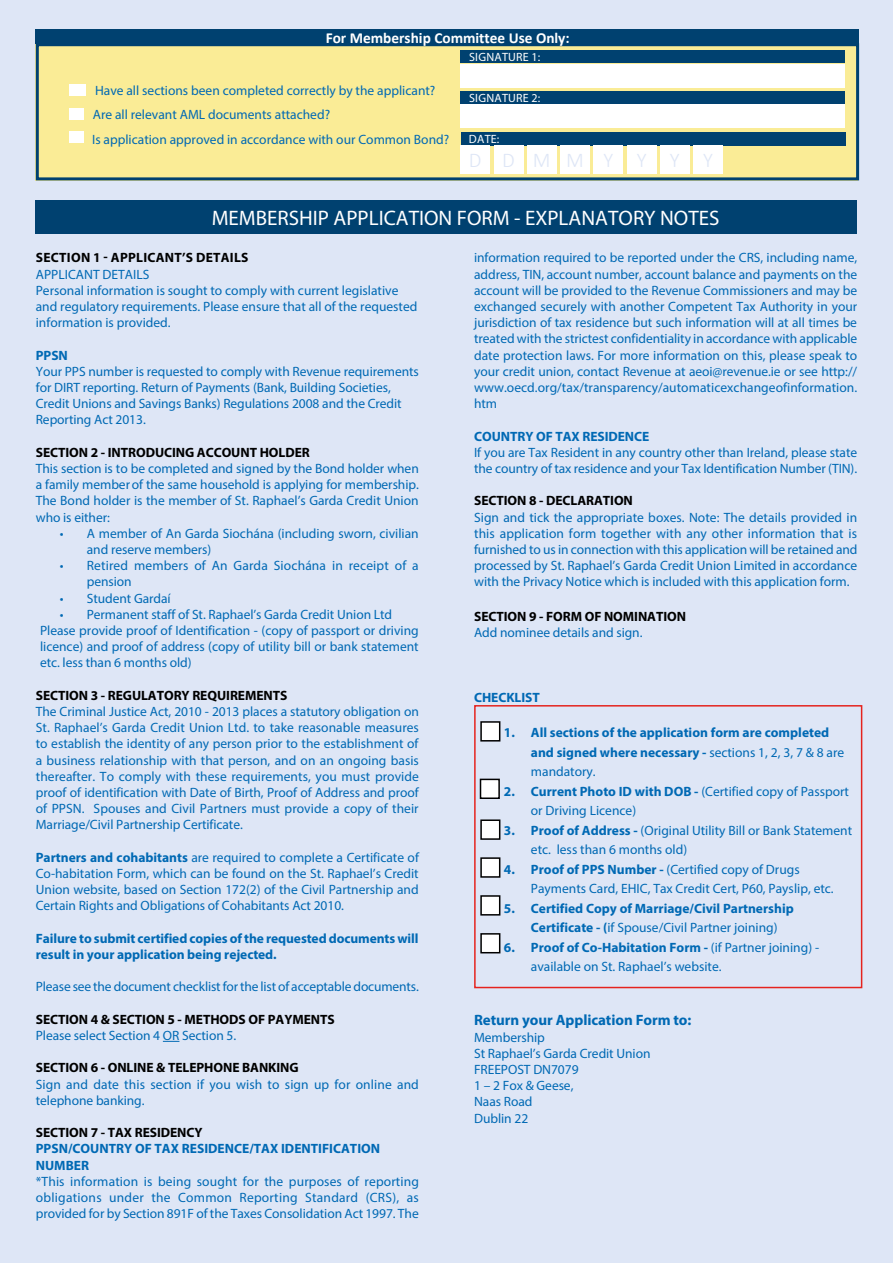
<style>
.page{position:relative;width:893px;height:1263px;background:#dee6f6}
.page>*{position:absolute;margin:0;border:0;box-sizing:border-box;transform-origin:0 0}
.t1{font:21px "Myriad Pro";color:#fff}
.t2{font:300 21px "Calibri";letter-spacing:.895em;color:#dee6f6}
.t3{font:700 15.3px "Calibri";color:#fff}
.t4{font:700 15px "Myriad Pro";letter-spacing:-.005em;color:#0069b4}
.t5{font:13.5px/16.2px "Myriad Pro";color:#0069b4}
.t6{font:700 13.5px/19.5px "Myriad Pro";color:#0069b4}
.t7{font:700 13.5px "Myriad Pro";letter-spacing:-.005em;color:#000}
.t8{font:700 13.5px "Myriad Pro";letter-spacing:.02em;color:#000}
.t9{font:700 12px "Gill Sans";letter-spacing:-.005em;color:#0069b4}
.t10{font:12px "Myriad Pro";letter-spacing:.02em;color:#fff}
.s1{font-weight:700}
.s2{font-weight:400}
</style>
<div class="page">
<div style="left:480px;top:721px;width:20px;height:20px;background:#fff;border:2px solid #000"></div>
<div style="left:480px;top:779px;width:20px;height:20px;background:#fff;border:2px solid #000"></div>
<div style="left:480px;top:819px;width:20px;height:21px;background:#fff;border:2px solid #000"></div>
<div style="left:480px;top:857px;width:20px;height:21px;background:#fff;border:2px solid #000"></div>
<div style="left:480px;top:895px;width:20px;height:20px;background:#fff;border:2px solid #000"></div>
<div style="left:480px;top:933px;width:20px;height:20px;background:#fff;border:2px solid #000"></div>
<svg style="left:163px;top:1041px;width:16px;height:1px"></svg>
<div style="left:36px;top:200px;width:821px;height:34px;background:#004170"></div>
<div style="left:474px;top:705px;width:388px;height:283px;border:2px solid #e5231e"></div>
<div style="left:36px;top:43px;width:822px;height:137px;background:#faec96"></div>
<div style="left:36px;top:43px;width:823px;height:137px;border:3px solid #004170"></div>
<div style="left:461px;top:132px;width:384px;height:14px;background:#004170"></div>
<div style="left:461px;top:50px;width:384px;height:13px;background:#004170"></div>
<div style="left:461px;top:91px;width:384px;height:13px;background:#004170"></div>
<div style="left:69px;top:84px;width:17px;height:12px;background:#fff"></div>
<div style="left:69px;top:108px;width:15px;height:11px;background:#fff"></div>
<div style="left:69px;top:131px;width:15px;height:12px;background:#fff"></div>
<div style="left:36px;top:30px;width:823px;height:14px;background:#004170"></div>
<div style="left:461px;top:64px;width:384px;height:23px;background:#fff"></div>
<div style="left:461px;top:105px;width:384px;height:23px;background:#fff"></div>
<div style="left:461px;top:146px;width:29px;height:28px;background:#fff"></div>
<div style="left:494px;top:146px;width:29px;height:28px;background:#fff"></div>
<div style="left:527px;top:146px;width:29px;height:28px;background:#fff"></div>
<div style="left:561px;top:146px;width:29px;height:28px;background:#fff"></div>
<div style="left:594px;top:146px;width:29px;height:28px;background:#fff"></div>
<div style="left:627px;top:146px;width:29px;height:28px;background:#fff"></div>
<div style="left:660px;top:146px;width:29px;height:28px;background:#fff"></div>
<div style="left:694px;top:146px;width:29px;height:28px;background:#fff"></div>
<p class="t3" style="left:326px;top:28px;width:246px">For Membership Committee Use Only:</p>
<p class="t10" style="left:469px;top:50px;width:73px">SIGNATURE 1:</p>
<p class="t10" style="left:469px;top:91px;width:73px">SIGNATURE 2:</p>
<p class="t9" style="left:183px;top:82px;width:455px">St. Raphael’s Garda Credit Union Ltd. is regulated by the Central Bank of Ireland.</p>
<p class="t10" style="left:469px;top:131px;width:32px">DATE:</p>
<p class="t5" style="left:92px;top:79px;width:359px;line-height:24px">Have all sections been completed correctly by the applicant?<br>Are all relevant AML documents attached?<br>Is application approved in accordance with our Common Bond?</p>
<h1 class="t2" style="left:469px;top:147px;width:246px">DDMMY Y Y Y</h1>
<h1 class="t1" style="left:212px;top:205px;width:509px">MEMBERSHIP APPLICATION FORM - EXPLANATORY NOTES</h1>
<p class="t8" style="left:36px;top:249px;width:214px">SECTION 1 - APPLICANT’S DETAILS</p>
<p class="t5" style="left:36px;top:266px;width:383px">APPLICANT DETAILS<br>Personal information is sought to comply with current legislative and regulatory requirements. Please ensure that all of the requested information is provided.</p>
<p class="t6" style="left:36px;top:345px;width:34px">PPSN</p>
<p class="t5" style="left:36px;top:363px;width:385px">Your PPS number is requested to comply with Revenue requirements for DIRT reporting. Return of Payments (Bank, Building Societies, Credit Unions and Savings Banks) Regulations 2008 and the Credit Reporting Act 2013.</p>
<p class="t7" style="left:36px;top:443px;width:276px">SECTION 2 - INTRODUCING ACCOUNT HOLDER</p>
<p class="t5" style="left:36px;top:460px;width:385px;text-align:justify">This section is to be completed and signed by the Bond holder when a family memberof the same household is applying for membership.<br>The Bond holder is the member of St. Raphael’s Garda Credit Union who is either:</p>
<p class="t5" style="left:87px;top:525px;width:333px;text-indent:-27px">• A member of An Garda Siochána (including sworn, civilian and reserve members)</p>
<p class="t5" style="left:87px;top:557px;width:333px;text-indent:-27px">• Retired members of An Garda Siochána in receipt of a pension</p>
<p class="t5" style="left:60px;top:590px;width:112px">• Student Gardaí</p>
<p class="t5" style="left:40px;top:606px;width:380px;text-indent:20px">• Permanent staff of St. Raphael’s Garda Credit Union Ltd Please provide proof of Identification - (copy of passport or driving licence) and proof of address (copy of utility bill or bank statement etc. less than 6 months old)</p>
<p class="t7" style="left:36px;top:686px;width:253px">SECTION 3 - REGULATORY REQUIREMENTS</p>
<p class="t5" style="left:36px;top:703px;width:385px;text-align:justify">The Criminal Justice Act, 2010 - 2013 places a statutory obligation on St. Raphael’s Garda Credit Union Ltd. to take reasonable measures to establish the identity of any person prior to the establishment of a business relationship with that person, and on an ongoing basis thereafter. To comply with these requirements, you must provide proof of identification with Date of Birth, Proof of Address and proof of PPSN. Spouses and Civil Partners must provide a copy of their Marriage/Civil Partnership Certificate.</p>
<p class="t5" style="left:36px;top:849px;width:385px;text-align:justify"><span class="s1">Partners and cohabitants</span> are required to complete a Certificate of Co-habitation Form, which can be found on the St. Raphael’s Credit Union website, based on Section 172(2) of the Civil Partnership and Certain Rights and Obligations of Cohabitants Act 2010.</p>
<p class="t6" style="left:36px;top:930px;width:384px;line-height:16.2px">Failure to submit certified copies of the requested documents will result in your application being rejected.</p>
<p class="t5" style="left:36px;top:978px;width:385px">Please see the document checklist for the list of acceptable documents.</p>
<p class="t7" style="left:36px;top:1010px;width:300px">SECTION 4 &amp; SECTION 5 - METHODS OF PAYMENTS</p>
<p class="t5" style="left:36px;top:1027px;width:202px">Please select Section 4 OR Section 5.</p>
<p class="t7" style="left:36px;top:1059px;width:264px">SECTION 6 - ONLINE &amp; TELEPHONE BANKING</p>
<p class="t5" style="left:36px;top:1076px;width:385px">Sign and date this section if you wish to sign up for online and telephone banking.</p>
<p class="t7" style="left:36px;top:1124px;width:168px">SECTION 7 - TAX RESIDENCY</p>
<p class="t6" style="left:36px;top:1140px;width:346px;line-height:16.2px">PPSN/COUNTRY OF TAX RESIDENCE/TAX IDENTIFICATION<br>NUMBER</p>
<p class="t5" style="left:36px;top:1173px;width:385px;text-align:justify">*This information is being sought for the purposes of reporting obligations under the Common Reporting Standard (CRS), as provided for by Section 891F of the Taxes Consolidation Act 1997. The</p>
<p class="t5" style="left:474px;top:249px;width:385px;text-align:justify">information required to be reported under the CRS, including name, address, TIN, account number, account balance and payments on the account will be provided to the Revenue Commissioners and may be exchanged securely with another Competent Tax Authority in your jurisdiction of tax residence but such information will at all times be treated with the strictest confidentiality in accordance with applicable date protection laws. For more information on this, please speak to your credit union, contact Revenue at aeoi@revenue.ie or see http:// www.oecd.org/tax/transparency/automaticexchangeofinformation. htm</p>
<p class="t6" style="left:474px;top:426px;width:177px">COUNTRY OF TAX RESIDENCE</p>
<p class="t5" style="left:474px;top:444px;width:385px">If you are Tax Resident in any country other than Ireland, please state the country of tax residence and your Tax Identification Number (TIN).</p>
<p class="t7" style="left:474px;top:492px;width:160px">SECTION 8 - DECLARATION</p>
<p class="t5" style="left:474px;top:509px;width:385px;text-align:justify">Sign and tick the appropriate boxes. Note: The details provided in this application form together with any other information that is furnished to us in connection with this application will be retained and processed by St. Raphael’s Garda Credit Union Limited in accordance with the Privacy Notice which is included with this application form.</p>
<p class="t7" style="left:474px;top:607px;width:213px">SECTION 9 - FORM OF NOMINATION</p>
<p class="t5" style="left:474px;top:624px;width:170px">Add nominee details and sign.</p>
<p class="t6" style="left:474px;top:687px;width:67px">CHECKLIST</p>
<p class="t6" style="left:531px;top:722px;width:315px;text-indent:-27px">1. All sections of the application form are completed and signed where necessary - <span class="s2">sections 1, 2, 3, 7 &amp; 8 are mandatory.</span></p>
<p class="t5" style="left:531px;top:781px;width:320px;line-height:19.5px;text-indent:-27px"><span class="s1">2. Current Photo ID with DOB -</span> (Certified copy of Passport or Driving Licence)</p>
<p class="t5" style="left:531px;top:820px;width:323px;line-height:19.5px;text-indent:-27px"><span class="s1">3. Proof of Address -</span> (Original Utility Bill or Bank Statement etc. less than 6 months old)</p>
<p class="t5" style="left:531px;top:859px;width:304px;line-height:19.5px;text-indent:-27px"><span class="s1">4. Proof of PPS Number -</span> (Certified copy of Drugs<br>Payments Card, EHIC, Tax Credit Cert, P60, Payslip, etc.</p>
<p class="t6" style="left:531px;top:898px;width:264px;text-indent:-27px">5. Certified Copy of Marriage/Civil Partnership<br>Certificate - (<span class="s2">if Spouse/Civil Partner joining)</span></p>
<p class="t5" style="left:531px;top:937px;width:290px;line-height:19.5px;text-indent:-27px"><span class="s1">6. Proof of Co-Habitation Form -</span> (if Partner joining) - available on St. Raphael’s website.</p>
<p class="t4" style="left:474px;top:1010px;width:219px">Return your Application Form to:</p>
<p class="t5" style="left:474px;top:1029px;width:178px">Membership<br>St Raphael’s Garda Credit Union<br>FREEPOST DN7079<br>1 – 2 Fox &amp; Geese,<br>Naas Road<br>Dublin 22</p>
</div>
